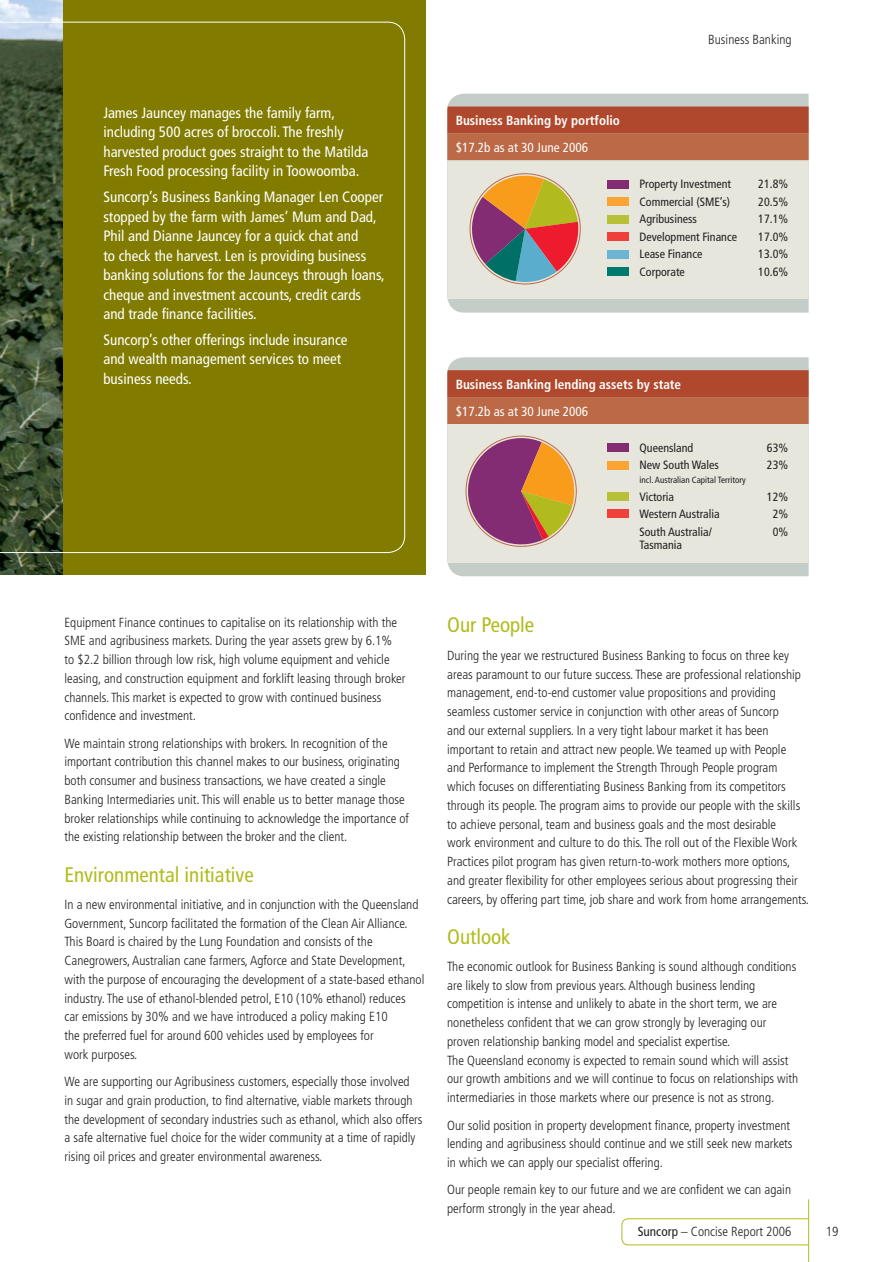
<style>
.page{position:relative;width:881px;height:1262px;background:#fff}
.page>*{position:absolute;margin:0;border:0;box-sizing:border-box;transform-origin:0 0}
.t1{font:condensed 21px "Frutiger";color:#b2bb1d}
.t2{font:condensed 15px/19.5px "Frutiger";color:#fff}
.t3{font:300 condensed 13.2px/18.8px "Frutiger";color:#231f20}
.t4{font:700 condensed 13.2px "Frutiger";color:#fff}
.t5{font:condensed 13.2px "Frutiger";color:#fff}
.t6{font:condensed 12px/13.5px "Frutiger";color:#231f20}
.t7{font:condensed 9px "Frutiger";color:#231f20}
.s1{font-weight:400}
</style>
<div class="page">
<img style="left:0;top:0;width:63px;height:574px">
<div style="left:63px;top:0;width:363px;height:574px;background:#817c00"></div>
<svg style="left:0;top:21px;width:406px;height:532px"></svg>
<svg style="left:447px;top:94px;width:362px;height:219px;background:#c6ccc7"></svg>
<svg style="left:447px;top:107px;width:362px;height:53px;background:#b5593a"></svg>
<div style="left:447px;top:160px;width:362px;height:139px;background:#e7e6dc"></div>
<div style="left:607px;top:180px;width:22px;height:8px;background:#832c73"></div>
<div style="left:607px;top:197px;width:22px;height:9px;background:#faa533"></div>
<div style="left:607px;top:215px;width:22px;height:8px;background:#b8c035"></div>
<div style="left:607px;top:232px;width:22px;height:9px;background:#ef403a"></div>
<div style="left:607px;top:250px;width:22px;height:8px;background:#6bb4d2"></div>
<div style="left:607px;top:267px;width:22px;height:9px;background:#007971"></div>
<svg style="left:447px;top:357px;width:362px;height:219px;background:#c7cfcb"></svg>
<svg style="left:447px;top:370px;width:362px;height:54px;background:#b5593a"></svg>
<div style="left:447px;top:424px;width:362px;height:138px;background:#e7e6dc"></div>
<div style="left:607px;top:443px;width:22px;height:9px;background:#832c73"></div>
<div style="left:607px;top:461px;width:22px;height:8px;background:#faa533"></div>
<div style="left:607px;top:492px;width:22px;height:8px;background:#b8c035"></div>
<div style="left:607px;top:509px;width:22px;height:9px;background:#ef403a"></div>
<svg style="left:471px;top:175px;width:109px;height:109px;background:#b28b71"></svg>
<svg style="left:466px;top:436px;width:109px;height:110px;background:#b57873"></svg>
<div style="left:621px;top:1218px;width:195px;height:27px;border:1px solid #b2bb1d;border-radius:6px"></div>
<div style="left:809px;top:1210px;width:41px;height:42px;background:#fff"></div>
<hr style="left:808px;top:1199px;width:1px;height:63px;background:#b2bb1d">
<p class="t2" style="left:103px;top:104px;width:266px">James Jauncey manages the family farm, including 500 acres of broccoli. The freshly harvested product goes straight to the Matilda Fresh Food processing facility in Toowoomba.</p>
<p class="t2" style="left:103px;top:188px;width:283px">Suncorp’s Business Banking Manager Len Cooper stopped by the farm with James’ Mum and Dad, Phil and Dianne Jauncey for a quick chat and<br>to check the harvest. Len is providing business banking solutions for the Jaunceys through loans, cheque and investment accounts, credit cards and trade finance facilities.</p>
<p class="t2" style="left:103px;top:331px;width:246px">Suncorp’s other offerings include insurance and wealth management services to meet business needs.</p>
<p class="t3" style="left:708px;top:31px;width:85px">Business Banking</p>
<p class="t4" style="left:456px;top:115px;width:166px">Business Banking by portfolio</p>
<p class="t5" style="left:456px;top:142px;width:134px">$17.2b as at 30 June 2006</p>
<p class="t6" style="left:639px;top:178px;width:93px">Property Investment</p>
<p class="t6" style="left:758px;top:178px;width:31px">21.8%</p>
<p class="t6" style="left:639px;top:196px;width:92px">Commercial (SME’s)</p>
<p class="t6" style="left:758px;top:196px;width:31px">20.5%</p>
<p class="t6" style="left:639px;top:213px;width:59px">Agribusiness</p>
<p class="t6" style="left:758px;top:213px;width:31px">17.1%</p>
<p class="t6" style="left:639px;top:231px;width:99px">Development Finance</p>
<p class="t6" style="left:758px;top:231px;width:31px">17.0%</p>
<p class="t6" style="left:639px;top:248px;width:64px">Lease Finance</p>
<p class="t6" style="left:758px;top:248px;width:31px">13.0%</p>
<p class="t6" style="left:639px;top:266px;width:47px">Corporate</p>
<p class="t6" style="left:758px;top:266px;width:31px">10.6%</p>
<p class="t4" style="left:456px;top:379px;width:227px">Business Banking lending assets by state</p>
<p class="t5" style="left:456px;top:406px;width:134px">$17.2b as at 30 June 2006</p>
<p class="t6" style="left:639px;top:442px;width:55px">Queensland</p>
<p class="t6" style="left:767px;top:442px;width:23px">63%</p>
<p class="t6" style="left:639px;top:459px;width:81px">New South Wales</p>
<p class="t7" style="left:639px;top:476px;width:108px">incl. Australian Capital Territory</p>
<p class="t6" style="left:767px;top:459px;width:23px">23%</p>
<p class="t6" style="left:639px;top:490px;width:36px">Victoria</p>
<p class="t6" style="left:767px;top:490px;width:23px">12%</p>
<p class="t6" style="left:639px;top:508px;width:82px">Western Australia</p>
<p class="t6" style="left:773px;top:508px;width:17px">2%</p>
<p class="t6" style="left:639px;top:525px;width:74px">South Australia/<br>Tasmania</p>
<p class="t6" style="left:773px;top:525px;width:17px">0%</p>
<p class="t3" style="left:64px;top:614px;width:343px">Equipment Finance continues to capitalise on its relationship with the SME and agribusiness markets. During the year assets grew by 6.1%<br>to $2.2 billion through low risk, high volume equipment and vehicle leasing, and construction equipment and forklift leasing through broker channels. This market is expected to grow with continued business confidence and investment.</p>
<p class="t3" style="left:64px;top:735px;width:346px">We maintain strong relationships with brokers. In recognition of the important contribution this channel makes to our business, originating both consumer and business transactions, we have created a single Banking Intermediaries unit. This will enable us to better manage those broker relationships while continuing to acknowledge the importance of the existing relationship between the broker and the client.</p>
<h1 class="t1" style="left:64px;top:866px;width:191px">Environmental initiative</h1>
<p class="t3" style="left:64px;top:896px;width:361px">In a new environmental initiative, and in conjunction with the Queensland Government, Suncorp facilitated the formation of the Clean Air Alliance.<br>This Board is chaired by the Lung Foundation and consists of the Canegrowers, Australian cane farmers, Agforce and State Development, with the purpose of encouraging the development of a state-based ethanol industry. The use of ethanol-blended petrol, E10 (10% ethanol) reduces<br>car emissions by 30% and we have introduced a policy making E10<br>the preferred fuel for around 600 vehicles used by employees for<br>work purposes.</p>
<p class="t3" style="left:64px;top:1073px;width:360px">We are supporting our Agribusiness customers, especially those involved<br>in sugar and grain production, to find alternative, viable markets through the development of secondary industries such as ethanol, which also offers a safe alternative fuel choice for the wider community at a time of rapidly rising oil prices and greater environmental awareness.</p>
<h1 class="t1" style="left:447px;top:617px;width:89px">Our People</h1>
<p class="t3" style="left:447px;top:647px;width:363px">During the year we restructured Business Banking to focus on three key areas paramount to our future success. These are professional relationship management, end-to-end customer value propositions and providing seamless customer service in conjunction with other areas of Suncorp<br>and our external suppliers. In a very tight labour market it has been important to retain and attract new people. We teamed up with People<br>and Performance to implement the Strength Through People program which focuses on differentiating Business Banking from its competitors through its people. The program aims to provide our people with the skills to achieve personal, team and business goals and the most desirable<br>work environment and culture to do this. The roll out of the Flexible Work Practices pilot program has given return-to-work mothers more options, and greater flexibility for other employees serious about progressing their careers, by offering part time, job share and work from home arrangements.</p>
<h1 class="t1" style="left:447px;top:928px;width:65px">Outlook</h1>
<p class="t3" style="left:447px;top:958px;width:353px">The economic outlook for Business Banking is sound although conditions are likely to slow from previous years. Although business lending competition is intense and unlikely to abate in the short term, we are nonetheless confident that we can grow strongly by leveraging our proven relationship banking model and specialist expertise.<br>The Queensland economy is expected to remain sound which will assist our growth ambitions and we will continue to focus on relationships with intermediaries in those markets where our presence is not as strong.</p>
<p class="t3" style="left:447px;top:1116px;width:347px">Our solid position in property development finance, property investment lending and agribusiness should continue and we still seek new markets in which we can apply our specialist offering.</p>
<p class="t3" style="left:447px;top:1181px;width:345px">Our people remain key to our future and we are confident we can again perform strongly in the year ahead.</p>
<p class="t3" style="left:638px;top:1223px;width:155px"><span class="s1">Suncorp</span> – Concise Report 2006</p>
<p class="t3" style="left:826px;top:1223px;width:14px">19</p>
</div>
